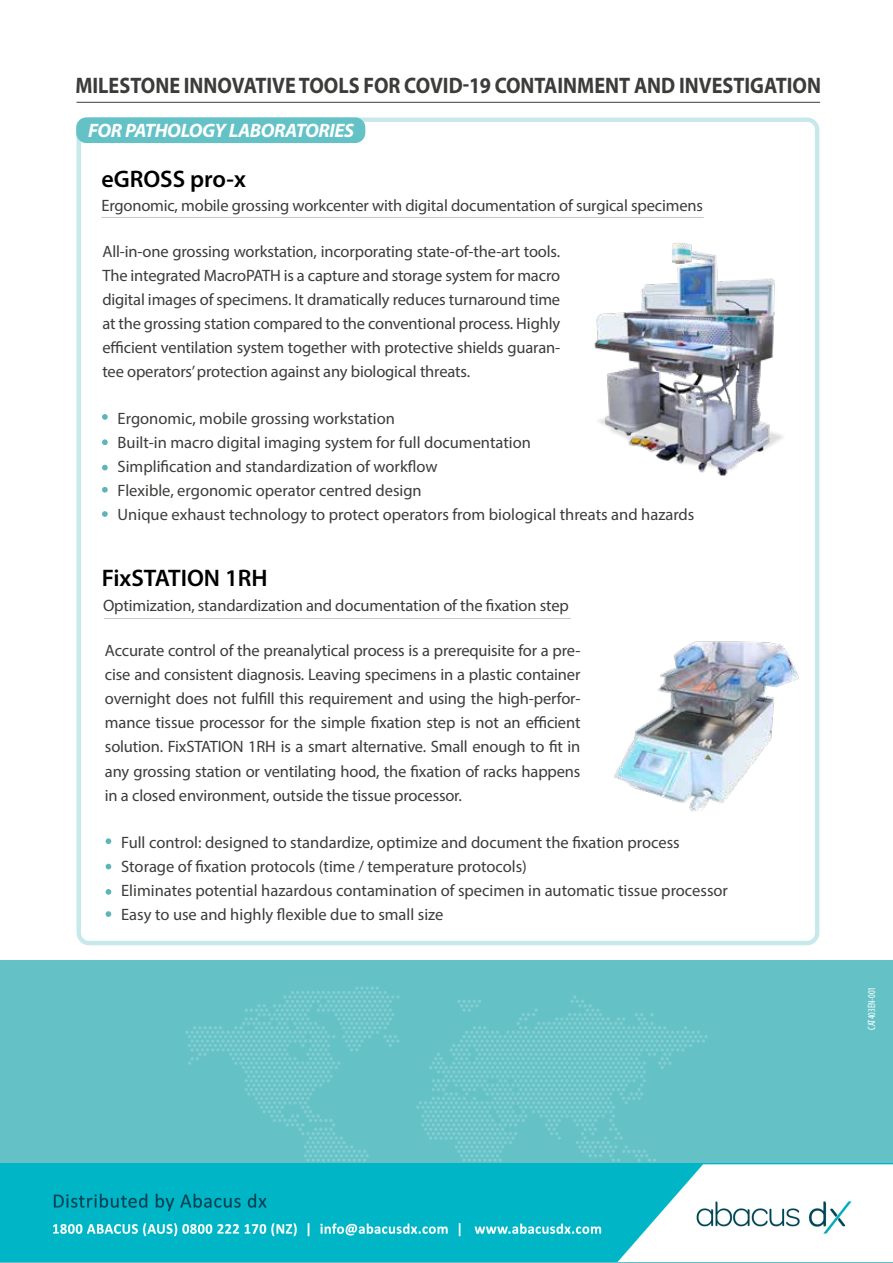
<style>
.page{position:relative;width:893px;height:1263px;background:#fff}
.page>*{position:absolute;margin:0;border:0;box-sizing:border-box;transform-origin:0 0}
.t1{font:600 24px "Myriad Pro";color:#000}
.t2{font:700 22.5px "Myriad Pro";color:#3c3c3b;scale:.9 1}
.t3{font:italic 700 19.5px "Myriad Pro";letter-spacing:-.02em;color:#fff}
.t4{font:16.5px/24px "Myriad Pro";color:#3c3c3b;text-align:justify}
.t5{font:condensed 10.5px "Myriad Pro";color:#fff;scale:.9 1}
</style>
<div class="page">
<div style="left:0;top:960px;width:893px;height:303px;background:#64c2c7"></div>
<svg style="left:185px;top:986px;width:523px;height:176px"></svg>
<hr style="left:77px;top:102px;width:743px;height:1px;background:#3c3c3b">
<div style="left:77px;top:117px;width:742px;height:828px;border:4px solid #64c2c7;border-radius:10px"></div>
<div style="left:76px;top:117px;width:289px;height:26px;background:#64c2c7;border-radius:10px"></div>
<img style="left:594px;top:242px;width:189px;height:234px">
<hr style="left:101px;top:217px;width:603px;height:1px;background:#c6c6c6">
<svg style="left:102px;top:414px;width:6px;height:6px"></svg>
<svg style="left:102px;top:439px;width:6px;height:6px"></svg>
<svg style="left:102px;top:465px;width:6px;height:5px"></svg>
<svg style="left:102px;top:487px;width:6px;height:6px"></svg>
<svg style="left:102px;top:511px;width:6px;height:6px"></svg>
<img style="left:614px;top:641px;width:185px;height:171px">
<hr style="left:104px;top:618px;width:467px;height:1px;background:#c6c6c6">
<svg style="left:106px;top:838px;width:5px;height:6px"></svg>
<svg style="left:106px;top:864px;width:5px;height:5px"></svg>
<svg style="left:106px;top:889px;width:5px;height:6px"></svg>
<svg style="left:106px;top:911px;width:5px;height:6px"></svg>
<img style="left:1px;top:1163px;width:892px;height:99px">
<h2 class="t2" style="left:75px;top:71px;width:830px">MILESTONE INNOVATIVE TOOLS FOR COVID-19 CONTAINMENT AND INVESTIGATION</h2>
<p class="t3" style="left:88px;top:117px;width:268px">FOR PATHOLOGY LABORATORIES</p>
<h1 class="t1" style="left:101px;top:163px;width:146px">eGROSS pro-x</h1>
<p class="t4" style="left:101px;top:194px;width:603px">Ergonomic, mobile grossing workcenter with digital documentation of surgical specimens</p>
<p class="t4" style="left:102px;top:239px;width:459px">All-in-one grossing workstation, incorporating state-of-the-art tools.<br>The integrated MacroPATH is a capture and storage system for macro digital images of specimens. It dramatically reduces turnaround time at the grossing station compared to the conventional process. Highly efficient ventilation system together with protective shields guaran&shy;tee operators’ protection against any biological threats.</p>
<p class="t4" style="left:118px;top:406px;width:578px;text-align:left">Ergonomic, mobile grossing workstation<br>Built-in macro digital imaging system for full documentation<br>Simplification and standardization of workflow<br>Flexible, ergonomic operator centred design<br>Unique exhaust technology to protect operators from biological threats and hazards</p>
<h1 class="t1" style="left:102px;top:563px;width:167px">FixSTATION 1RH</h1>
<p class="t4" style="left:103px;top:593px;width:467px">Optimization, standardization and documentation of the fixation step</p>
<p class="t4" style="left:105px;top:639px;width:477px">Accurate control of the preanalytical process is a prerequisite for a pre&shy;cise and consistent diagnosis. Leaving specimens in a plastic container overnight does not fulfill this requirement and using the high-perfor&shy;mance tissue processor for the simple fixation step is not an efficient solution. FixSTATION 1RH is a smart alternative. Small enough to fit in any grossing station or ventilating hood, the fixation of racks happens in a closed environment, outside the tissue processor.</p>
<p class="t4" style="left:121px;top:830px;width:608px;text-align:left">Full control: designed to standardize, optimize and document the fixation process Storage of fixation protocols (time / temperature protocols)<br>Eliminates potential hazardous contamination of specimen in automatic tissue processor Easy to use and highly flexible due to small size</p>
<p class="t5" style="left:865px;top:1030px;width:49px;rotate:-90deg">CAT403EN-001</p>
</div>
